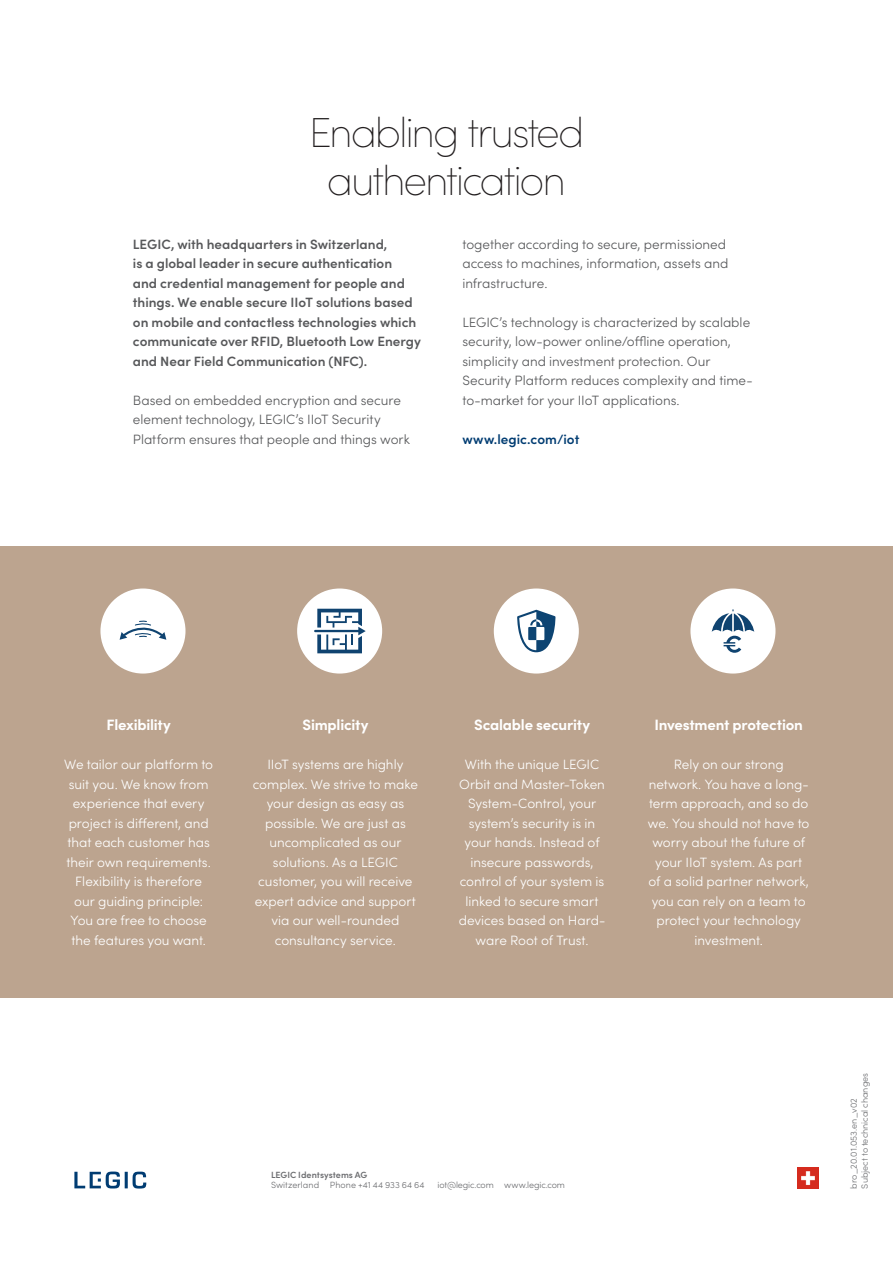
<style>
.page{position:relative;width:893px;height:1263px;background:#fff}
.page>*{position:absolute;margin:0;border:0;box-sizing:border-box;transform-origin:0 0}
.t1{font:200 42px "Sofia Pro";letter-spacing:-.05em;color:#231f20}
.t2{font:700 15px "Sofia Pro";letter-spacing:-.015em;color:#fff}
.t3{font:300 13.5px/19.5px "Sofia Pro";color:#fff;text-align:center}
.t4{font:300 13.5px/19.5px "Sofia Pro";color:#57585a}
.t5{font:600 13.5px/19.5px "Sofia Pro";color:#57585a}
.t6{font:600 13.5px "Sofia Pro";color:#003c72}
.t7{font:300 9px "Sofia Pro";color:#6c6d70}
.t8{font:600 9px "Sofia Pro";letter-spacing:.005em;color:#6c6d70}
</style>
<div class="page">
<img style="left:797px;top:1167px;width:22px;height:21px">
<hr style="left:125px;top:1172px;width:3px;height:16px;background:#003c72">
<svg style="left:133px;top:1171px;width:13px;height:17px"></svg>
<svg style="left:74px;top:1171px;width:46px;height:17px"></svg>
<div style="left:0;top:546px;width:893px;height:451px;background:#bca48f"></div>
<div style="left:494px;top:588px;width:85px;height:85px;background:#fff;border-radius:50%"></div>
<div style="left:297px;top:588px;width:85px;height:85px;background:#fff;border-radius:50%"></div>
<div style="left:100px;top:588px;width:85px;height:85px;background:#fff;border-radius:50%"></div>
<div style="left:690px;top:588px;width:85px;height:85px;background:#fff;border-radius:50%"></div>
<svg style="left:120px;top:620px;width:46px;height:20px"></svg>
<svg style="left:314px;top:609px;width:52px;height:44px"></svg>
<svg style="left:517px;top:610px;width:38px;height:42px"></svg>
<svg style="left:712px;top:609px;width:42px;height:44px"></svg>
<p class="t1" style="left:309px;top:103px;width:277px">Enabling trusted</p>
<p class="t1" style="left:327px;top:151px;width:241px">authentication</p>
<p class="t5" style="left:133px;top:233px;width:290px">LEGIC, with headquarters in Switzerland,<br>is a global leader in secure authentication<br>and credential management for people and things. We enable secure IIoT solutions based on mobile and contactless technologies which communicate over RFID, Bluetooth Low Energy and Near Field Communication (NFC).</p>
<p class="t4" style="left:133px;top:389px;width:279px">Based on embedded encryption and secure element technology, LEGIC’s IIoT Security<br>Platform ensures that people and things work</p>
<p class="t4" style="left:462px;top:234px;width:267px">together according to secure, permissioned access to machines, information, assets and infrastructure.</p>
<p class="t4" style="left:462px;top:312px;width:292px">LEGIC’s technology is characterized by scalable security, low-power online/offline operation, simplicity and investment protection. Our Security Platform reduces complexity and time&shy;to-market for your IIoT applications.</p>
<p class="t6" style="left:462px;top:429px;width:118px">www.legic.com/iot</p>
<p class="t2" style="left:107px;top:713px;width:66px">Flexibility</p>
<p class="t3" style="left:64px;top:754px;width:150px">We tailor our platform to suit you. We know from experience that every project is different, and that each customer has their own requirements.<br>Flexibility is therefore our guiding principle:<br>You are free to choose the features you want.</p>
<p class="t2" style="left:302px;top:713px;width:67px">Simplicity</p>
<p class="t3" style="left:253px;top:754px;width:167px">IIoT systems are highly complex. We strive to make your design as easy as possible. We are just as uncomplicated as our solutions. As a LEGIC customer, you will receive expert advice and support via our well-rounded consultancy service.</p>
<p class="t2" style="left:474px;top:713px;width:117px">Scalable security</p>
<p class="t3" style="left:459px;top:754px;width:148px">With the unique LEGIC<br>Orbit and Master-Token<br>System-Control, your system’s security is in your hands. Instead of insecure passwords, control of your system is linked to secure smart devices based on Hard&shy;ware Root of Trust.</p>
<p class="t2" style="left:654px;top:713px;width:150px">Investment protection</p>
<p class="t3" style="left:648px;top:754px;width:163px">Rely on our strong network. You have a long&shy;term approach, and so do we. You should not have to worry about the future of your IIoT system. As part of a solid partner network, you can rely on a team to protect your technology investment.</p>
<p class="t8" style="left:271px;top:1167px;width:98px">LEGIC Identsystems AG</p>
<p class="t7" style="left:271px;top:1179px;width:155px">Switzerland Phone +41 44 933 64 64</p>
<p class="t7" style="left:438px;top:1179px;width:129px">iot@legic.com www.legic.com</p>
<p class="t7" style="left:858px;top:1188px;width:117px;rotate:-90deg">Subject to technical changes</p>
<p class="t7" style="left:847px;top:1188px;width:91px;rotate:-90deg">bro_20.01.053.en_v02</p>
</div>
